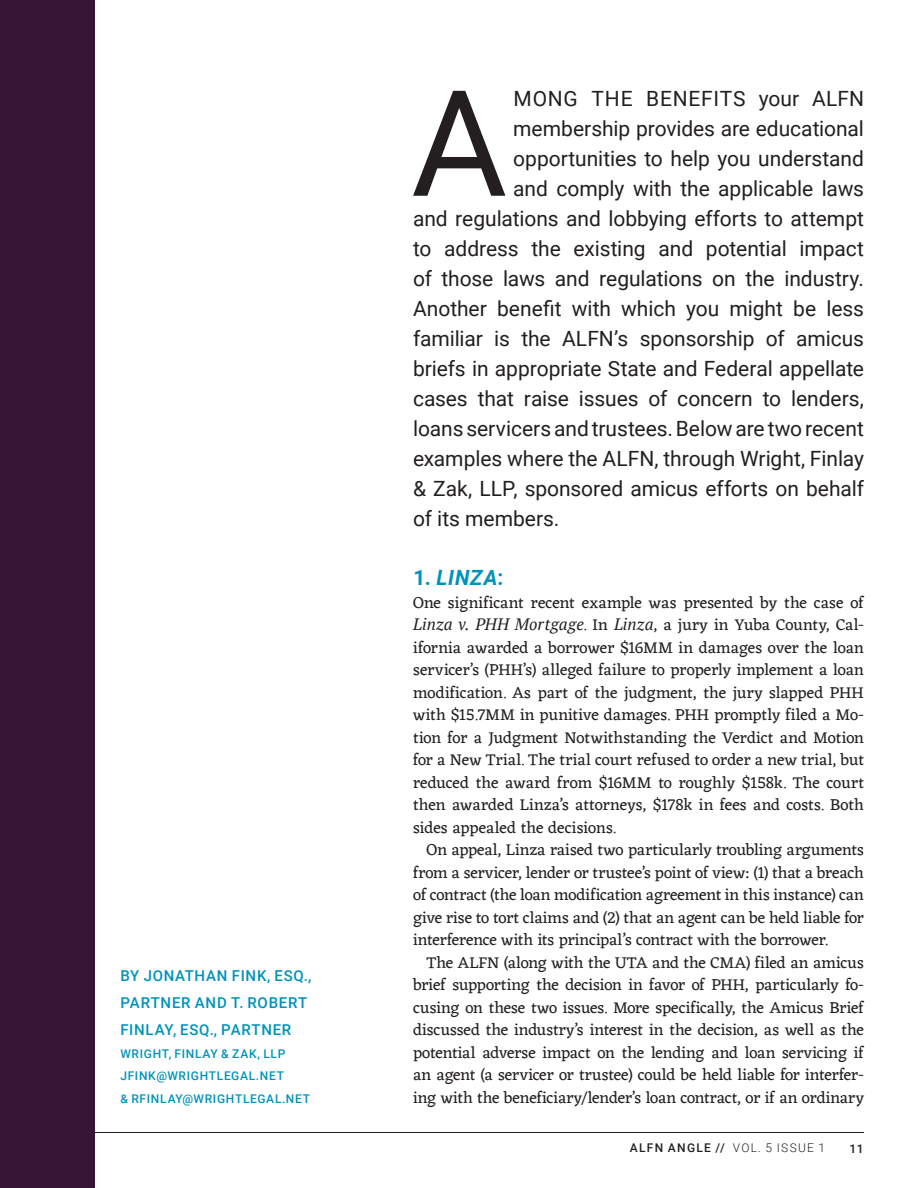
<style>
.page{position:relative;width:918px;height:1188px;background:#fff}
.page>*{position:absolute;margin:0;border:0;box-sizing:border-box;transform-origin:0 0}
.Body3{font:147.6px "Roboto";color:#231f20}
.Body3-2{font:21px "Roboto";letter-spacing:-.005em;color:#231f20}
.Body3-3{font:21px "Roboto";letter-spacing:.035em;color:#231f20}
.SUB{font:italic 700 21px "Roboto";letter-spacing:.04em;color:#0093ba}
.Body{font:16.5px/22.5px "Eczar";letter-spacing:-.005em;color:#231f20;text-align:justify}
.t1{font:500 15px/27px "Roboto";letter-spacing:.05em;color:#0093ba}
.t2{font:500 12px/22.5px "Roboto";letter-spacing:.055em;color:#0093ba}
.t3{font:500 12px "Roboto";letter-spacing:.105em;color:#231f20}
.s1{font-style:normal}
.s2{font-family:"PT Serif";font-style:italic}
.s3{font-weight:300}
</style>
<div class="page">
<div style="left:0;top:0;width:94px;height:1188px;background:#361535"></div>
<hr style="left:94px;top:1132px;width:770px;height:1px;background:#231f20">
<p class="t1" style="left:120px;top:962px;width:193px">BY JONATHAN FINK, ESQ.,<br>PARTNER AND T. ROBERT<br>FINLAY, ESQ., PARTNER</p>
<p class="t2" style="left:120px;top:1042px;width:167px">WRIGHT, FINLAY &amp; ZAK, LLP</p>
<p class="t2" style="left:120px;top:1064px;width:191px">JFINK@WRIGHTLEGAL.NET<br>&amp; RFINLAY@WRIGHTLEGAL.NET</p>
<p class="Body3" style="left:411px;top:40px;width:98px">A</p>
<p class="Body3-3" style="left:514px;top:84px;width:352px">MONG THE BENEFITS your ALFN</p>
<p class="Body3-2" style="left:513px;top:114px;width:352px">membership provides are educational</p>
<p class="Body3-2" style="left:513px;top:144px;width:352px">opportunities to help you understand</p>
<p class="Body3-2" style="left:513px;top:174px;width:352px">and comply with the applicable laws</p>
<p class="Body3-2" style="left:413px;top:204px;width:452px">and regulations and lobbying efforts to attempt</p>
<p class="Body3-2" style="left:413px;top:234px;width:452px">to address the existing and potential impact</p>
<p class="Body3-2" style="left:413px;top:264px;width:452px">of those laws and regulations on the industry.</p>
<p class="Body3-2" style="left:413px;top:294px;width:452px">Another benefit with which you might be less</p>
<p class="Body3-2" style="left:413px;top:324px;width:452px">familiar is the ALFN’s sponsorship of amicus</p>
<p class="Body3-2" style="left:413px;top:354px;width:452px">briefs in appropriate State and Federal appellate</p>
<p class="Body3-2" style="left:413px;top:384px;width:452px">cases that raise issues of concern to lenders,</p>
<p class="Body3-2" style="left:413px;top:414px;width:452px">loans servicers and trustees. Below are two recent</p>
<p class="Body3-2" style="left:413px;top:444px;width:452px">examples where the ALFN, through Wright, Finlay</p>
<p class="Body3-2" style="left:413px;top:474px;width:452px">&amp; Zak, LLP, sponsored amicus efforts on behalf</p>
<p class="Body3-2" style="left:413px;top:504px;width:148px">of its members.</p>
<p class="SUB" style="left:413px;top:563px;width:91px"><span class="s1">1.</span> LINZA<span class="s1">:</span></p>
<p class="Body" style="left:413px;top:592px;width:452px">One significant recent example was presented by the case of <span class="s2">Linza v. PHH Mortgage</span>. In <span class="s2">Linza</span>, a jury in Yuba County, Cal&shy;ifornia awarded a borrower $16MM in damages over the loan servicer’s (PHH’s) alleged failure to properly implement a loan modification. As part of the judgment, the jury slapped PHH with $15.7MM in punitive damages. PHH promptly filed a Mo&shy;tion for a Judgment Notwithstanding the Verdict and Motion for a New Trial. The trial court refused to order a new trial, but reduced the award from $16MM to roughly $158k. The court then awarded Linza’s attorneys, $178k in fees and costs. Both sides appealed the decisions.</p>
<p class="Body" style="left:413px;top:839px;width:452px;text-indent:13px">On appeal, Linza raised two particularly troubling arguments from a servicer, lender or trustee’s point of view: (1) that a breach of contract (the loan modification agreement in this instance) can give rise to tort claims and (2) that an agent can be held liable for interference with its principal’s contract with the borrower.</p>
<p class="Body" style="left:413px;top:952px;width:452px;text-indent:13px">The ALFN (along with the UTA and the CMA) filed an amicus brief supporting the decision in favor of PHH, particularly fo&shy;cusing on these two issues. More specifically, the Amicus Brief discussed the industry’s interest in the decision, as well as the potential adverse impact on the lending and loan servicing if an agent (a servicer or trustee) could be held liable for interfer&shy;ing with the beneficiary/lender’s loan contract, or if an ordinary</p>
<p class="t3" style="left:630px;top:1139px;width:197px">ALFN ANGLE // <span class="s3">VOL. 5 ISSUE 1</span></p>
<p class="t3" style="left:850px;top:1140px;width:16px">11</p>
</div>
